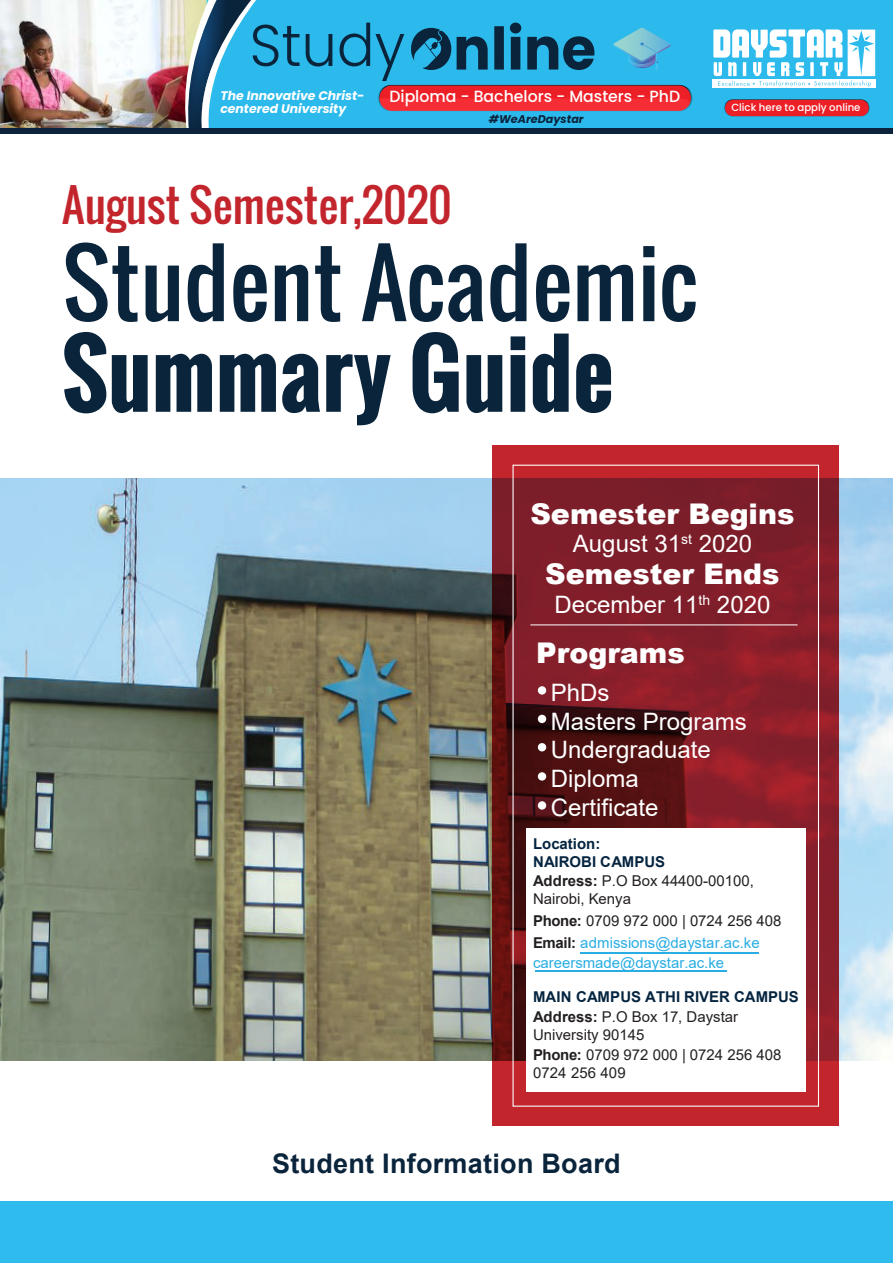
<style>
.page{position:relative;width:893px;height:1263px;background:#fff}
.page>*{position:absolute;margin:0;border:0;box-sizing:border-box;transform-origin:0 0}
.t1{font:88.95px "Oswald";color:#0a243c}
.t2{font:700 88.95px "Oswald";color:#0a243c}
.t3{font:43.65px "Oswald";color:#c3252d}
.t4{font:900 28.5px "Arial";color:#fff}
.t5{font:700 27px "Arial";letter-spacing:.01em;color:#0a243c}
.t6{font:24px/28.8px "Arial";color:#fff}
.t7{font:500 16.2px "Poppins";color:#fff}
.t8{font:15px/18px "Arial";color:#231f20}
.t9{font:15px/19.5px "Arial";color:#29ade3}
.t10{font:700 15px/17.2px "Arial";color:#04243f}
.t11{font:italic 700 12.45px/13.2px "Poppins";color:#fff}
.t12{font:italic 700 11.25px "Poppins";color:#0a243c}
.t13{font:500 10.5px "Poppins";color:#fff}
.s1{font-weight:700}
.s2{font-weight:700;color:#231f20}
</style>
<div class="page">
<div style="left:89px;top:0;width:804px;height:128px;background:#2cbaec"></div>
<img style="left:0;top:0;width:145px;height:128px">
<div style="left:713px;top:79px;width:163px;height:9px;background:#fff"></div>
<svg style="left:713px;top:29px;width:162px;height:58px"></svg>
<img style="left:145px;top:0;width:187px;height:128px">
<svg style="left:340px;top:23px;width:353px;height:88px"></svg>
<svg style="left:724px;top:99px;width:145px;height:18px"></svg>
<div style="left:725px;top:100px;width:144px;height:16px;background:#ed1f26;border-radius:8px"></div>
<div style="left:0;top:128px;width:893px;height:6px;background:#0b243c"></div>
<div style="left:0;top:1201px;width:893px;height:62px;background:#2fbbed"></div>
<img style="left:0;top:478px;width:893px;height:582px">
<svg style="left:492px;top:445px;width:347px;height:681px;background:#841f28"></svg>
<hr style="left:530px;top:625px;width:268px;height:1px;background:#fff">
<div style="left:526px;top:829px;width:279px;height:263px;background:#fff"></div>
<hr style="left:581px;top:952px;width:178px;height:1px;background:#29ade3">
<hr style="left:535px;top:970px;width:191px;height:1px;background:#29ade3">
<div style="left:538px;top:686px;width:8px;height:9px;background:#fcfdfd;border-radius:50%"></div>
<div style="left:538px;top:715px;width:8px;height:8px;background:#fcfdfd;border-radius:50%"></div>
<div style="left:538px;top:743px;width:8px;height:8px;background:#fcfdfd;border-radius:50%"></div>
<div style="left:538px;top:772px;width:8px;height:9px;background:#fcfdfd;border-radius:50%"></div>
<div style="left:538px;top:801px;width:8px;height:9px;background:#fcfdfd;border-radius:50%"></div>
<p class="t11" style="left:220px;top:89px;width:146px">The Innovative Christ&shy;centered University</p>
<p class="t7" style="left:389px;top:87px;width:292px">Diploma - Bachelors - Masters - PhD</p>
<p class="t12" style="left:489px;top:112px;width:96px">#WeAreDaystar</p>
<h2 class="t3" style="left:62px;top:173px;width:391px">August Semester,2020</h2>
<h1 class="t1" style="left:62px;top:216px;width:637px">Student Academic</h1>
<h1 class="t2" style="left:62px;top:307px;width:553px">Summary Guide</h1>
<p class="t13" style="left:731px;top:101px;width:131px">Click here to apply online</p>
<h3 class="t4" style="left:530px;top:493px;width:266px">Semester Begins</h3>
<h3 class="t6" style="left:573px;top:529px;width:181px">August 31<sup>st</sup> 2020</h3>
<h3 class="t6" style="left:555px;top:590px;width:217px">December 11<sup>th</sup> 2020</h3>
<h3 class="t4" style="left:536px;top:632px;width:150px">Programs</h3>
<h3 class="t6" style="left:551px;top:678px;width:197px">PhDs<br>Masters Programs<br>Undergraduate<br>Diploma<br>Certificate</h3>
<p class="t10" style="left:533px;top:835px;width:134px">Location:<br>NAIROBI CAMPUS</p>
<h3 class="t4" style="left:545px;top:553px;width:236px">Semester Ends</h3>
<p class="t8" style="left:533px;top:872px;width:222px"><span class="s1">Address:</span> P.O Box 44400-00100,<br>Nairobi, Kenya</p>
<p class="t8" style="left:533px;top:911px;width:250px"><span class="s1">Phone:</span> 0709 972 000 | 0724 256 408</p>
<p class="t9" style="left:533px;top:933px;width:228px"><span class="s2">Email:</span> admissions@daystar.ac.ke careersmade@daystar.ac.ke</p>
<p class="t10" style="left:533px;top:988px;width:267px">MAIN CAMPUS ATHI RIVER CAMPUS</p>
<p class="t8" style="left:533px;top:1008px;width:207px"><span class="s1">Address:</span> P.O Box 17, Daystar<br>University 90145</p>
<p class="t8" style="left:533px;top:1046px;width:250px"><span class="s1">Phone:</span> 0709 972 000 | 0724 256 408<br>0724 256 409</p>
<h3 class="t5" style="left:272px;top:1145px;width:350px">Student Information Board</h3>
</div>
